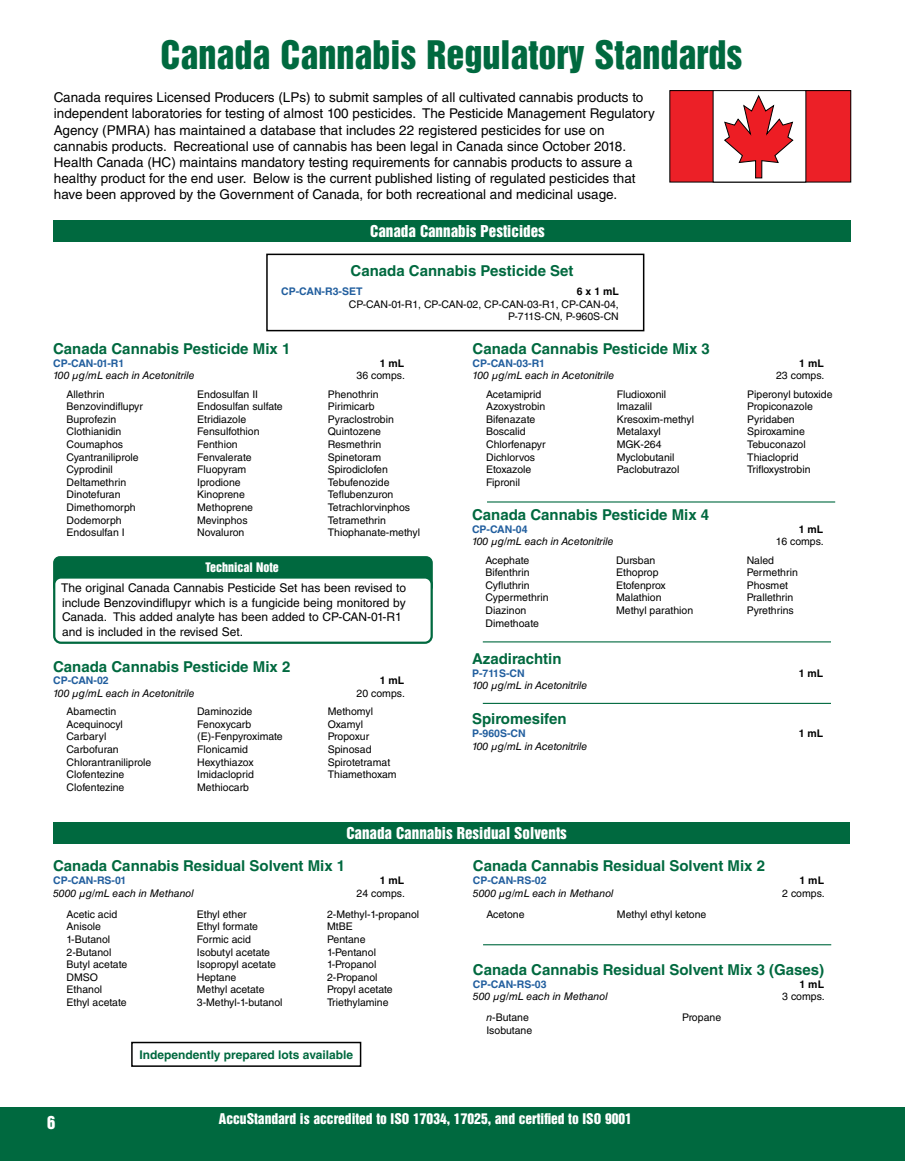
<style>
.page{position:relative;width:905px;height:1161px;background:#fff}
.page>*{position:absolute;margin:0;border:0;box-sizing:border-box;transform-origin:0 0}
.t1{font:36px "Helvetica Inserat LT Std";color:#00693f}
.t2{font:16.5px "Helvetica Inserat LT Std";color:#fff}
.t3{font:700 15px "Helvetica LT Std";color:#00693f}
.t4{font:15px "Helvetica Inserat LT Std";color:#fff}
.t5{font:13.5px/16.2px "Helvetica LT Std";color:#000}
.t6{font:13.5px "Helvetica Inserat LT Std";color:#fff}
.t7{font:12px/14.4px "Helvetica LT Std";color:#000}
.t8{font:700 12px "Helvetica LT Std";color:#00693f}
.t9{font:12px "Helvetica Inserat LT Std";color:#fff}
.t10{font:10.5px/12.6px "Helvetica LT Std";color:#000}
.t11{font:italic 10.5px "Helvetica LT Std";color:#000}
.t12{font:700 10.5px "Helvetica LT Std";color:#215e9e}
.t13{font:700 10.5px "Helvetica LT Std";color:#000}
.s1{font-style:italic}
</style>
<div class="page">
<div style="left:0;top:1107px;width:904px;height:54px;background:#00693f"></div>
<div style="left:53px;top:823px;width:797px;height:21px;background:#00693f"></div>
<hr style="left:483px;top:944px;width:348px;height:1px;background:#00693f">
<hr style="left:483px;top:641px;width:348px;height:1px;background:#00693f">
<div style="left:266px;top:254px;width:378px;height:77px;border:2px solid #000"></div>
<div style="left:54px;top:220px;width:797px;height:22px;background:#00693f"></div>
<div style="left:53px;top:556px;width:380px;height:37px;background:#00693f;border-radius:7px"></div>
<div style="left:54px;top:577px;width:377px;height:66px;background:#fff;border-radius:7px"></div>
<div style="left:53px;top:576px;width:380px;height:68px;border:2px solid #00693f;border-radius:7px"></div>
<hr style="left:487px;top:501px;width:348px;height:2px;background:#00693f">
<div style="left:669px;top:91px;width:181px;height:91px;background:#ec2027"></div>
<div style="left:713px;top:91px;width:92px;height:91px;background:#fff"></div>
<svg style="left:724px;top:95px;width:69px;height:83px"></svg>
<div style="left:131px;top:1042px;width:230px;height:25px;border:2px solid #000"></div>
<hr style="left:483px;top:703px;width:348px;height:1px;background:#00693f">
<h1 class="t1" style="left:160px;top:34px;width:583px">Canada Cannabis Regulatory Standards</h1>
<p class="t5" style="left:54px;top:89px;width:602px">Canada requires Licensed Producers (LPs) to submit samples of all cultivated cannabis products to independent laboratories for testing of almost 100 pesticides. The Pesticide Management Regulatory Agency (PMRA) has maintained a database that includes 22 registered pesticides for use on cannabis products. Recreational use of cannabis has been legal in Canada since October 2018.<br>Health Canada (HC) maintains mandatory testing requirements for cannabis products to assure a healthy product for the end user. Below is the current published listing of regulated pesticides that have been approved by the Government of Canada, for both recreational and medicinal usage.</p>
<h3 class="t4" style="left:370px;top:222px;width:176px">Canada Cannabis Pesticides</h3>
<h3 class="t3" style="left:350px;top:261px;width:224px">Canada Cannabis Pesticide Set</h3>
<p class="t12" style="left:281px;top:285px;width:83px">CP-CAN-R3-SET</p>
<p class="t13" style="left:577px;top:285px;width:44px">6 x 1 mL</p>
<p class="t10" style="left:349px;top:298px;width:271px;text-align:right">CP-CAN-01-R1, CP-CAN-02, CP-CAN-03-R1, CP-CAN-04,<br>P-711S-CN, P-960S-CN</p>
<h3 class="t3" style="left:53px;top:340px;width:239px">Canada Cannabis Pesticide Mix 1</h3>
<p class="t12" style="left:53px;top:357px;width:73px">CP-CAN-01-R1</p>
<p class="t13" style="left:380px;top:357px;width:26px">1 mL</p>
<p class="t11" style="left:53px;top:369px;width:143px">100 µg/mL each in Acetonitrile</p>
<p class="t10" style="left:356px;top:369px;width:50px">36 comps.</p>
<p class="t10" style="left:67px;top:388px;width:78px">Allethrin<br>Benzovindiflupyr<br>Buprofezin<br>Clothianidin<br>Coumaphos<br>Cyantraniliprole<br>Cyprodinil<br>Deltamethrin<br>Dinotefuran<br>Dimethomorph<br>Dodemorph<br>Endosulfan I</p>
<p class="t10" style="left:197px;top:388px;width:87px">Endosulfan II<br>Endosulfan sulfate<br>Etridiazole<br>Fensulfothion<br>Fenthion<br>Fenvalerate<br>Fluopyram<br>Iprodione<br>Kinoprene<br>Methoprene<br>Mevinphos<br>Novaluron</p>
<p class="t10" style="left:328px;top:388px;width:94px">Phenothrin<br>Pirimicarb<br>Pyraclostrobin<br>Quintozene<br>Resmethrin<br>Spinetoram<br>Spirodiclofen<br>Tebufenozide<br>Teflubenzuron<br>Tetrachlorvinphos<br>Tetramethrin<br>Thiophanate-methyl</p>
<p class="t9" style="left:205px;top:560px;width:75px">Technical Note</p>
<p class="t7" style="left:61px;top:581px;width:346px">The original Canada Cannabis Pesticide Set has been revised to include Benzovindiflupyr which is a fungicide being monitored by Canada. This added analyte has been added to CP-CAN-01-R1 and is included in the revised Set.</p>
<h3 class="t3" style="left:53px;top:657px;width:239px">Canada Cannabis Pesticide Mix 2</h3>
<p class="t12" style="left:53px;top:674px;width:57px">CP-CAN-02</p>
<p class="t13" style="left:380px;top:674px;width:26px">1 mL</p>
<p class="t11" style="left:53px;top:687px;width:143px">100 µg/mL each in Acetonitrile</p>
<p class="t10" style="left:356px;top:687px;width:50px">20 comps.</p>
<p class="t10" style="left:67px;top:705px;width:86px">Abamectin<br>Acequinocyl<br>Carbaryl<br>Carbofuran<br>Chlorantraniliprole<br>Clofentezine<br>Clofentezine</p>
<p class="t10" style="left:197px;top:705px;width:87px">Daminozide<br>Fenoxycarb (E)-Fenpyroximate<br>Flonicamid<br>Hexythiazox<br>Imidacloprid<br>Methiocarb</p>
<p class="t10" style="left:328px;top:705px;width:70px">Methomyl<br>Oxamyl<br>Propoxur<br>Spinosad<br>Spirotetramat<br>Thiamethoxam</p>
<h3 class="t3" style="left:472px;top:340px;width:239px">Canada Cannabis Pesticide Mix 3</h3>
<p class="t12" style="left:472px;top:357px;width:74px">CP-CAN-03-R1</p>
<p class="t13" style="left:799px;top:357px;width:26px">1 mL</p>
<p class="t11" style="left:472px;top:369px;width:143px">100 µg/mL each in Acetonitrile</p>
<p class="t10" style="left:776px;top:369px;width:50px">23 comps.</p>
<p class="t10" style="left:486px;top:388px;width:61px">Acetamiprid<br>Azoxystrobin<br>Bifenazate<br>Boscalid<br>Chlorfenapyr<br>Dichlorvos<br>Etoxazole<br>Fipronil</p>
<p class="t10" style="left:616px;top:388px;width:79px">Fludioxonil<br>Imazalil<br>Kresoxim-methyl<br>Metalaxyl<br>MGK-264<br>Myclobutanil<br>Paclobutrazol</p>
<p class="t10" style="left:747px;top:388px;width:87px">Piperonyl butoxide<br>Propiconazole<br>Pyridaben<br>Spiroxamine<br>Tebuconazol<br>Thiacloprid<br>Trifloxystrobin</p>
<h3 class="t3" style="left:472px;top:506px;width:239px">Canada Cannabis Pesticide Mix 4</h3>
<p class="t12" style="left:472px;top:523px;width:57px">CP-CAN-04</p>
<p class="t13" style="left:798px;top:523px;width:26px">1 mL</p>
<p class="t11" style="left:472px;top:536px;width:143px">100 µg/mL each in Acetonitrile</p>
<p class="t10" style="left:776px;top:535px;width:49px">16 comps.</p>
<p class="t10" style="left:485px;top:554px;width:65px">Acephate<br>Bifenthrin<br>Cyfluthrin<br>Cypermethrin<br>Diazinon<br>Dimethoate</p>
<p class="t10" style="left:616px;top:554px;width:79px">Dursban<br>Ethoprop<br>Etofenprox<br>Malathion<br>Methyl parathion</p>
<p class="t10" style="left:746px;top:554px;width:53px">Naled<br>Permethrin<br>Phosmet<br>Prallethrin<br>Pyrethrins</p>
<h3 class="t3" style="left:472px;top:650px;width:91px">Azadirachtin</h3>
<p class="t12" style="left:472px;top:667px;width:54px">P-711S-CN</p>
<p class="t13" style="left:798px;top:667px;width:26px">1 mL</p>
<p class="t11" style="left:472px;top:679px;width:117px">100 µg/mL in Acetonitrile</p>
<h3 class="t3" style="left:472px;top:710px;width:96px">Spiromesifen</h3>
<p class="t12" style="left:472px;top:727px;width:55px">P-960S-CN</p>
<p class="t13" style="left:798px;top:727px;width:26px">1 mL</p>
<p class="t11" style="left:472px;top:740px;width:117px">100 µg/mL in Acetonitrile</p>
<h3 class="t4" style="left:346px;top:825px;width:222px">Canada Cannabis Residual Solvents</h3>
<h3 class="t3" style="left:53px;top:857px;width:293px">Canada Cannabis Residual Solvent Mix 1</h3>
<p class="t12" style="left:53px;top:874px;width:75px">CP-CAN-RS-01</p>
<p class="t13" style="left:380px;top:874px;width:26px">1 mL</p>
<p class="t11" style="left:53px;top:887px;width:142px">5000 µg/mL each in Methanol</p>
<p class="t10" style="left:356px;top:887px;width:50px">24 comps.</p>
<h3 class="t3" style="left:473px;top:857px;width:293px">Canada Cannabis Residual Solvent Mix 2</h3>
<p class="t12" style="left:473px;top:874px;width:75px">CP-CAN-RS-02</p>
<p class="t13" style="left:799px;top:874px;width:26px">1 mL</p>
<p class="t11" style="left:473px;top:887px;width:142px">5000 µg/mL each in Methanol</p>
<p class="t10" style="left:782px;top:887px;width:44px">2 comps.</p>
<p class="t10" style="left:67px;top:908px;width:52px">Acetic acid</p>
<p class="t10" style="left:486px;top:908px;width:40px">Acetone</p>
<p class="t10" style="left:617px;top:908px;width:91px">Methyl ethyl ketone</p>
<p class="t10" style="left:67px;top:920px;width:62px">Anisole<br>1-Butanol<br>2-Butanol<br>Butyl acetate<br>DMSO<br>Ethanol<br>Ethyl acetate</p>
<p class="t10" style="left:197px;top:908px;width:87px">Ethyl ether<br>Ethyl formate<br>Formic acid<br>Isobutyl acetate<br>Isopropyl acetate<br>Heptane<br>Methyl acetate<br>3-Methyl-1-butanol</p>
<p class="t10" style="left:327px;top:908px;width:94px">2-Methyl-1-propanol<br>MtBE<br>Pentane<br>1-Pentanol<br>1-Propanol<br>2-Propanol<br>Propyl acetate<br>Triethylamine</p>
<h3 class="t3" style="left:473px;top:961px;width:353px">Canada Cannabis Residual Solvent Mix 3 (Gases)</h3>
<p class="t12" style="left:473px;top:978px;width:75px">CP-CAN-RS-03</p>
<p class="t13" style="left:799px;top:978px;width:26px">1 mL</p>
<p class="t11" style="left:473px;top:991px;width:136px">500 µg/mL each in Methanol</p>
<p class="t10" style="left:782px;top:990px;width:44px">3 comps.</p>
<h2 class="t2" style="left:47px;top:1113px;width:10px">6</h2>
<p class="t8" style="left:139px;top:1047px;width:215px">Independently prepared lots available</p>
<p class="t10" style="left:486px;top:1011px;width:47px"><span class="s1">n</span>-Butane<br>Isobutane</p>
<p class="t10" style="left:682px;top:1011px;width:40px">Propane</p>
<p class="t6" style="left:219px;top:1110px;width:414px">AccuStandard is accredited to ISO 17034, 17025, and certified to ISO 9001</p>
</div>
